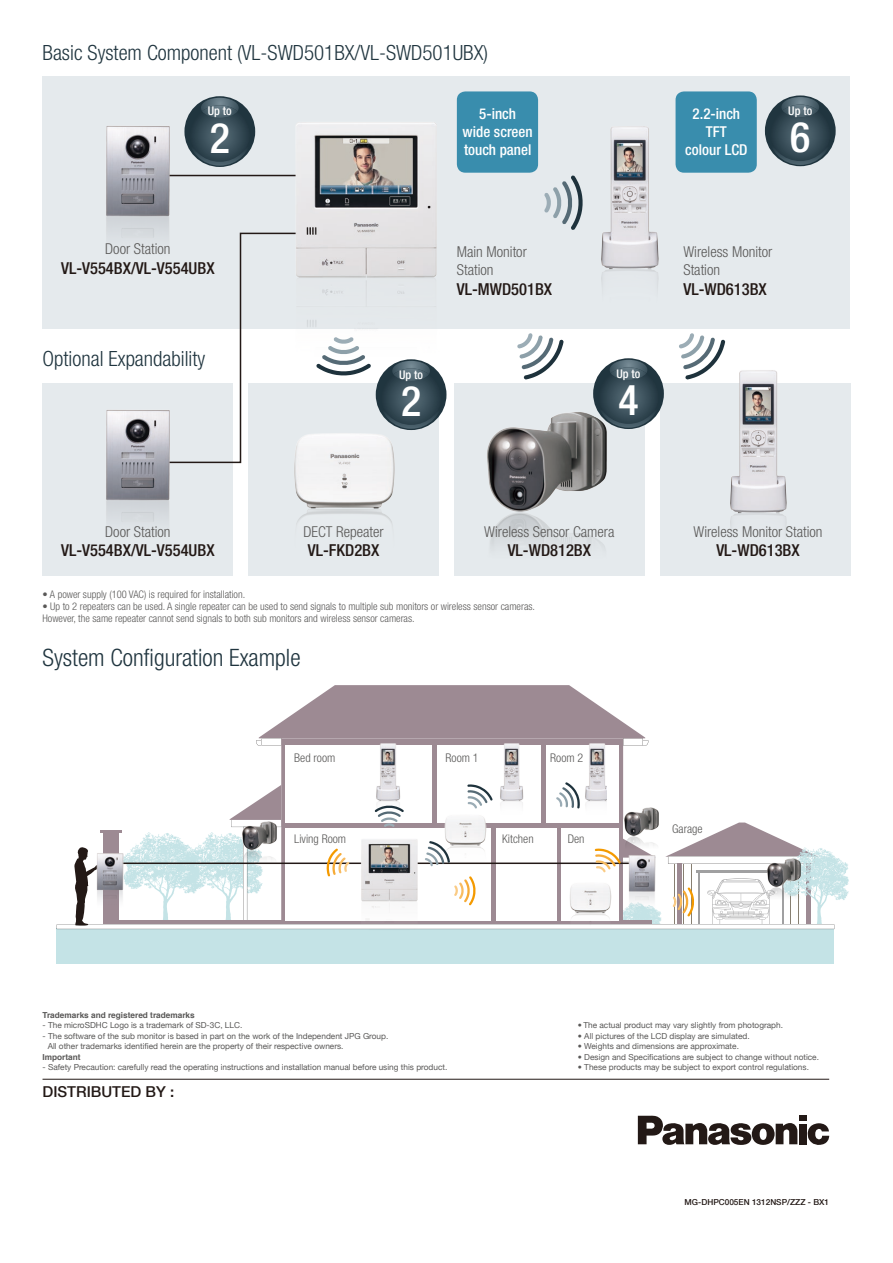
<style>
.page{position:relative;width:893px;height:1263px;background:#fff}
.page>*{position:absolute;margin:0;border:0;box-sizing:border-box;transform-origin:0 0}
.t1{font:500 condensed 42px "Helvetica Neue LT Std";color:#fff}
.t2{font:300 condensed 24px "Helvetica Neue LT Std";color:#20353f}
.t3{font:300 condensed 21px "Helvetica Neue LT Std";color:#20353f}
.t4{font:500 condensed 16.5px "Helvetica Neue LT Std";color:#231916}
.t5{font:300 condensed 15px/18px "Helvetica Neue LT Std";color:#595857}
.t6{font:500 condensed 15px/18px "Helvetica Neue LT Std";color:#fff;text-align:center}
.t7{font:500 15px "Helvetica Neue";color:#231916}
.t8{font:300 condensed 12px "Helvetica Neue LT Std";color:#595857}
.t9{font:500 condensed 12px "Helvetica Neue LT Std";color:#fff}
.t10{font:300 condensed 10.5px/12px "Helvetica Neue LT Std";color:#595857}
.t11{font:8.25px/10.5px "Helvetica Neue";color:#595857}
.t12{font:700 8.25px "Helvetica";color:#595857}
.t13{font:500 8.25px "Helvetica Neue";color:#231916}
</style>
<div class="page">
<div style="left:43px;top:76px;width:807px;height:252px;background:#e5eaed"></div>
<div style="left:248px;top:383px;width:191px;height:193px;background:#e5eaed"></div>
<div style="left:43px;top:383px;width:190px;height:193px;background:#e5eaed"></div>
<div style="left:454px;top:383px;width:191px;height:193px;background:#e5eaed"></div>
<div style="left:660px;top:383px;width:190px;height:193px;background:#e5eaed"></div>
<div style="left:56px;top:929px;width:778px;height:35px;background:#c4e3e6"></div>
<svg style="left:256px;top:685px;width:392px;height:61px"></svg>
<svg style="left:281px;top:738px;width:342px;height:44px;background:#a18f98"></svg>
<div style="left:286px;top:745px;width:146px;height:78px;background:#fff"></div>
<div style="left:437px;top:745px;width:182px;height:78px;background:#fff"></div>
<div style="left:541px;top:743px;width:5px;height:82px;background:#9d8a93"></div>
<hr style="left:156px;top:175px;width:210px;height:1px;background:#231916">
<svg style="left:165px;top:232px;width:128px;height:232px"></svg>
<img style="left:597px;top:126px;width:65px;height:203px">
<img style="left:730px;top:370px;width:57px;height:158px">
<img style="left:293px;top:122px;width:146px;height:207px">
<img style="left:106px;top:407px;width:65px;height:115px">
<img style="left:106px;top:126px;width:65px;height:152px">
<img style="left:487px;top:404px;width:120px;height:143px">
<img style="left:290px;top:430px;width:105px;height:101px">
<img style="left:584px;top:742px;width:23px;height:40px">
<img style="left:498px;top:742px;width:26px;height:40px">
<img style="left:375px;top:742px;width:26px;height:40px">
<div style="left:457px;top:91px;width:81px;height:82px;background:#398dad;border-radius:9px"></div>
<div style="left:676px;top:91px;width:81px;height:82px;background:#398dad;border-radius:9px"></div>
<div style="left:376px;top:359px;width:70px;height:71px;background:#20353f;border-radius:50%"></div>
<svg style="left:379px;top:361px;width:64px;height:68px"></svg>
<img style="left:393px;top:368px;width:36px;height:13px">
<svg style="left:184px;top:96px;width:71px;height:71px"></svg>
<svg style="left:188px;top:98px;width:64px;height:68px;background:#51646d"></svg>
<img style="left:202px;top:105px;width:36px;height:13px">
<svg style="left:765px;top:95px;width:71px;height:71px"></svg>
<svg style="left:768px;top:97px;width:64px;height:68px;background:#51636d"></svg>
<img style="left:782px;top:105px;width:36px;height:12px">
<svg style="left:593px;top:358px;width:71px;height:71px"></svg>
<svg style="left:597px;top:360px;width:63px;height:68px;background:#51636c"></svg>
<img style="left:611px;top:367px;width:35px;height:13px">
<svg style="left:544px;top:175px;width:39px;height:55px"></svg>
<svg style="left:316px;top:337px;width:55px;height:39px"></svg>
<svg style="left:517px;top:333px;width:47px;height:47px"></svg>
<svg style="left:679px;top:333px;width:46px;height:47px"></svg>
<hr style="left:43px;top:1079px;width:786px;height:1px;background:#231916">
<svg style="left:638px;top:1116px;width:159px;height:29px"></svg>
<div style="left:799px;top:1124px;width:8px;height:20px;background:#231916"></div>
<div style="left:799px;top:1116px;width:8px;height:5px;background:#231916"></div>
<svg style="left:808px;top:1123px;width:21px;height:22px"></svg>
<svg style="left:57px;top:782px;width:792px;height:148px"></svg>
<h3 class="t3" style="left:43px;top:40px;width:447px">Basic System Component (VL-SWD501BX/VL-SWD501UBX)</h3>
<h3 class="t9" style="left:208px;top:104px;width:25px">Up to</h3>
<h1 class="t1" style="left:210px;top:113px;width:22px">2</h1>
<h3 class="t6" style="left:463px;top:104px;width:72px">5-inch<br>wide screen touch panel</h3>
<h3 class="t6" style="left:685px;top:104px;width:64px">2.2-inch<br>TFT<br>colour LCD</h3>
<h3 class="t9" style="left:788px;top:103px;width:25px">Up to</h3>
<h1 class="t1" style="left:790px;top:112px;width:22px">6</h1>
<h3 class="t5" style="left:105px;top:240px;width:67px">Door Station</h3>
<h3 class="t4" style="left:61px;top:258px;width:155px">VL-V554BX/VL-V554UBX</h3>
<h3 class="t3" style="left:43px;top:347px;width:164px">Optional Expandability</h3>
<h3 class="t9" style="left:399px;top:367px;width:25px">Up to</h3>
<h1 class="t1" style="left:401px;top:376px;width:22px">2</h1>
<h3 class="t5" style="left:457px;top:243px;width:71px">Main Monitor<br>Station</h3>
<h3 class="t4" style="left:457px;top:279px;width:97px">VL-MWD501BX</h3>
<h3 class="t9" style="left:616px;top:366px;width:25px">Up to</h3>
<h1 class="t1" style="left:618px;top:375px;width:22px">4</h1>
<h3 class="t5" style="left:683px;top:243px;width:90px">Wireless Monitor<br>Station</h3>
<h3 class="t4" style="left:683px;top:279px;width:85px">VL-WD613BX</h3>
<h3 class="t5" style="left:105px;top:523px;width:67px">Door Station</h3>
<h3 class="t4" style="left:61px;top:540px;width:155px">VL-V554BX/VL-V554UBX</h3>
<h3 class="t5" style="left:303px;top:523px;width:82px">DECT Repeater</h3>
<h3 class="t4" style="left:308px;top:540px;width:73px">VL-FKD2BX</h3>
<h3 class="t5" style="left:484px;top:523px;width:132px">Wireless Sensor Camera</h3>
<h3 class="t4" style="left:508px;top:540px;width:85px">VL-WD812BX</h3>
<p class="t10" style="left:43px;top:588px;width:204px">• A power supply (100 VAC) is required for installation.</p>
<p class="t10" style="left:43px;top:600px;width:494px">• Up to 2 repeaters can be used. A single repeater can be used to send signals to multiple sub monitors or wireless sensor cameras.<br>However, the same repeater cannot send signals to both sub monitors and wireless sensor cameras.</p>
<h2 class="t2" style="left:43px;top:643px;width:260px">System Configuration Example</h2>
<h3 class="t8" style="left:294px;top:751px;width:43px">Bed room</h3>
<h3 class="t8" style="left:446px;top:751px;width:35px">Room 1</h3>
<h3 class="t8" style="left:550px;top:751px;width:35px">Room 2</h3>
<h3 class="t8" style="left:294px;top:832px;width:53px">Living Room</h3>
<h3 class="t8" style="left:502px;top:832px;width:33px">Kitchen</h3>
<h3 class="t8" style="left:568px;top:832px;width:18px">Den</h3>
<h3 class="t5" style="left:693px;top:523px;width:131px">Wireless Monitor Station</h3>
<h3 class="t4" style="left:716px;top:540px;width:85px">VL-WD613BX</h3>
<h3 class="t8" style="left:672px;top:822px;width:32px">Garage</h3>
<p class="t12" style="left:43px;top:1008px;width:154px">Trademarks and registered trademarks</p>
<p class="t11" style="left:43px;top:1020px;width:201px">- The microSDHC Logo is a trademark of SD-3C, LLC.</p>
<p class="t11" style="left:48px;top:1030px;width:342px;text-indent:-5px">- The software of the sub monitor is based in part on the work of the Independent JPG Group.<br>All other trademarks identified herein are the property of their respective owners.</p>
<p class="t12" style="left:43px;top:1050px;width:40px">Important</p>
<p class="t11" style="left:43px;top:1062px;width:406px">- Safety Precaution: carefully read the operating instructions and installation manual before using this product.</p>
<h3 class="t7" style="left:43px;top:1083px;width:133px">DISTRIBUTED BY :</h3>
<p class="t11" style="left:578px;top:1020px;width:207px">• The actual product may vary slightly from photograph.</p>
<p class="t11" style="left:578px;top:1030px;width:173px">• All pictures of the LCD display are simulated.</p>
<p class="t11" style="left:578px;top:1041px;width:163px">• Weights and dimensions are approximate.</p>
<p class="t11" style="left:578px;top:1051px;width:243px">• Design and Specifications are subject to change without notice.</p>
<p class="t11" style="left:578px;top:1062px;width:233px">• These products may be subject to export control regulations.</p>
<p class="t13" style="left:685px;top:1197px;width:146px">MG-DHPC005EN 1312NSP/ZZZ - BX1</p>
</div>
